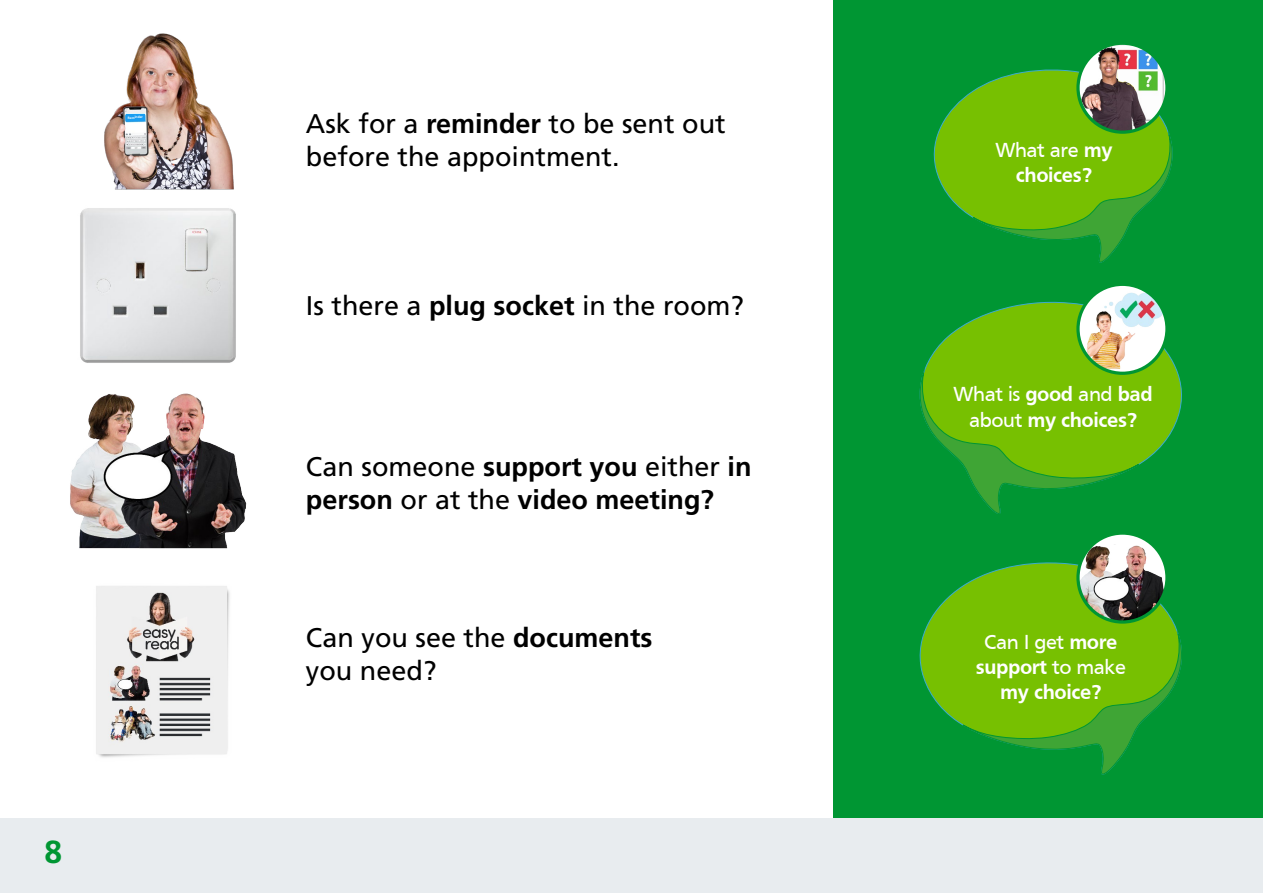
<style>
.page{position:relative;width:1263px;height:893px;background:#fff}
.page>*{position:absolute;margin:0;border:0;box-sizing:border-box;transform-origin:0 0}
.t1{font:700 31.8px "Frutiger LT Std";color:#009633}
.t2{font:27px/32.4px "Frutiger LT Std";color:#000}
.t3{font:700 27px/32.4px "Frutiger LT Std";color:#000}
.t4{font:700 21px/25.2px "Frutiger";letter-spacing:-.02em;color:#fff;text-align:center}
.t5{font:700 3.3px "Frutiger LT Std";color:#fff}
.s1{font-weight:700}
.s2{font-weight:400}
</style>
<div class="page">
<div style="left:833px;top:0;width:430px;height:819px;background:#009633"></div>
<div style="left:0;top:819px;width:1263px;height:74px;background:#e8ecef"></div>
<svg style="left:933px;top:69px;width:237px;height:149px"></svg>
<svg style="left:973px;top:134px;width:200px;height:129px"></svg>
<svg style="left:919px;top:562px;width:260px;height:164px"></svg>
<svg style="left:963px;top:634px;width:219px;height:141px"></svg>
<svg style="left:923px;top:301px;width:259px;height:164px"></svg>
<svg style="left:919px;top:373px;width:220px;height:141px"></svg>
<img style="left:1078px;top:43px;width:89px;height:89px;border-radius:44px">
<svg style="left:1117px;top:70px;width:20px;height:21px"></svg>
<div style="left:1076px;top:42px;width:92px;height:92px;border:3px solid #009633;border-radius:50%"></div>
<svg style="left:1078px;top:284px;width:89px;height:89px"></svg>
<img style="left:1084px;top:288px;width:82px;height:83px">
<div style="left:1076px;top:283px;width:92px;height:92px;border:3px solid #009633;border-radius:50%"></div>
<svg style="left:1078px;top:533px;width:89px;height:89px"></svg>
<img style="left:1078px;top:544px;width:89px;height:78px">
<img style="left:1095px;top:544px;width:58px;height:2px">
<div style="left:1076px;top:531px;width:92px;height:93px;border:3px solid #009633;border-radius:50%"></div>
<img style="left:80px;top:208px;width:156px;height:155px">
<img style="left:70px;top:393px;width:177px;height:156px">
<img style="left:96px;top:586px;width:134px;height:172px">
<img style="left:104px;top:33px;width:130px;height:157px">
<div style="left:127px;top:115px;width:18px;height:6px;background:#199df1"></div>
<p class="t5" style="left:128px;top:116px;width:17px;rotate:-1deg">Reminder</p>
<p class="t1" style="left:45px;top:833px;width:19px">8</p>
<p class="t2" style="left:306px;top:108px;width:421px">Ask for a <span class="s1">reminder</span> to be sent out before the appointment.</p>
<p class="t2" style="left:306px;top:290px;width:440px">Is there a <span class="s1">plug socket</span> in the room?</p>
<p class="t3" style="left:306px;top:451px;width:447px"><span class="s2">Can someone</span> support you <span class="s2">either</span> in person <span class="s2">or at the</span> video meeting?</p>
<p class="t2" style="left:306px;top:622px;width:348px">Can you see the <span class="s1">documents </span>you need?</p>
<p class="t4" style="left:995px;top:137px;width:119px"><span class="s2">What are</span> my choices?</p>
<p class="t4" style="left:953px;top:381px;width:201px"><span class="s2">What is</span> good <span class="s2">and</span> bad <span class="s2">about</span> my choices?</p>
<p class="t4" style="left:976px;top:629px;width:152px"><span class="s2">Can I get</span> more support <span class="s2">to make </span>my choice?</p>
</div>
